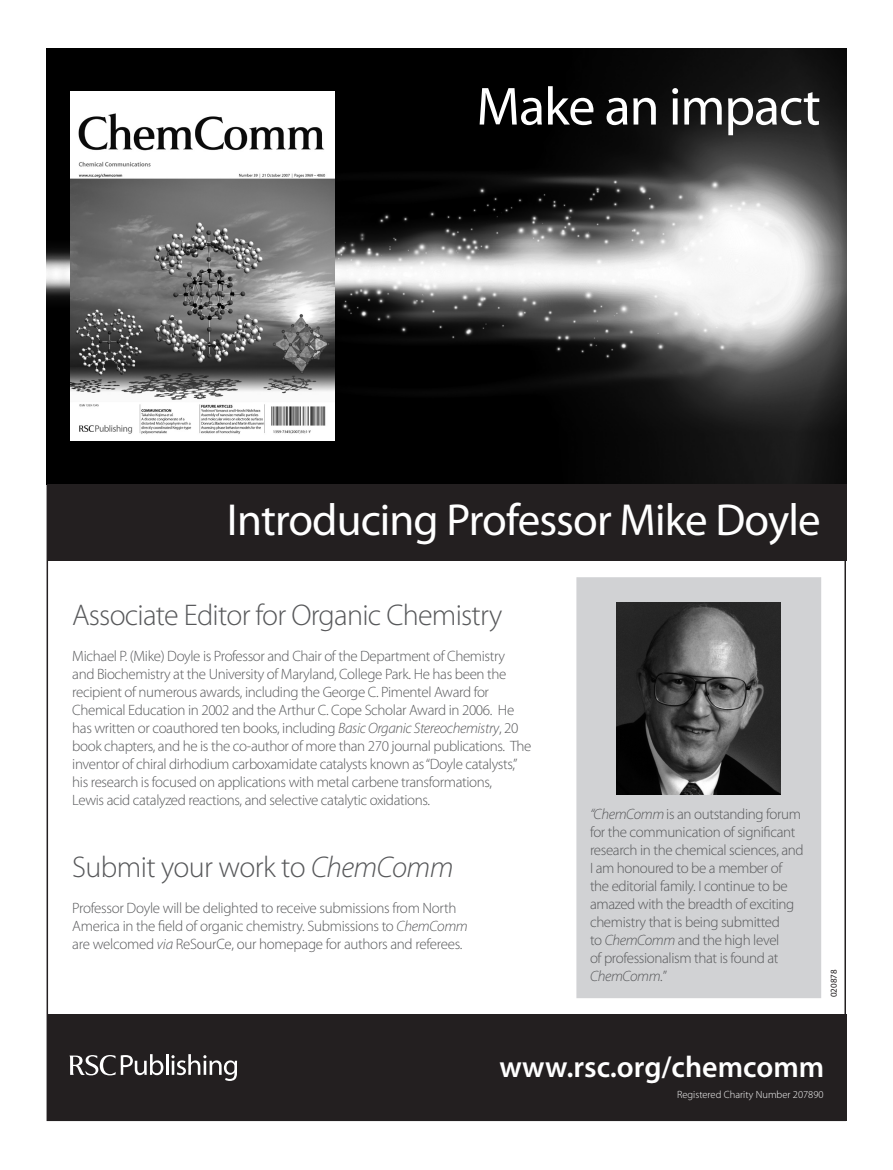
<style>
.page{position:relative;width:893px;height:1170px;background:#fff}
.page>*{position:absolute;margin:0;border:0;box-sizing:border-box;transform-origin:0 0}
.t1{font:54px "Myriad Pro";letter-spacing:-.02em;color:#fff}
.t2{font:45px "Myriad Pro";letter-spacing:-.02em;color:#fff}
.t3{font:300 30px "Myriad Pro";letter-spacing:-.025em;color:#57585a}
.t4{font:600 30px "Myriad Pro";color:#fff}
.t5{font:300 15px/18px "Myriad Pro";letter-spacing:-.025em;color:#57585a}
.t6{font:300 10.5px "Myriad Pro";color:#fff}
.t7{font:9px "Myriad Pro";color:#231f20}
.s1{font-style:italic}
</style>
<div class="page">
<div style="left:577px;top:577px;width:244px;height:420px;background:#d1d2d4"></div>
<img style="left:47px;top:49px;width:799px;height:435px">
<div style="left:47px;top:1014px;width:799px;height:106px;background:#231f20"></div>
<svg style="left:69px;top:1054px;width:94px;height:21px"></svg>
<hr style="left:166px;top:1054px;width:2px;height:20px;background:#fff">
<svg style="left:171px;top:1054px;width:66px;height:26px"></svg>
<div style="left:47px;top:484px;width:799px;height:77px;background:#231f20"></div>
<img style="left:71px;top:91px;width:263px;height:349px">
<img style="left:617px;top:602px;width:164px;height:192px">
<p class="t1" style="left:476px;top:73px;width:346px">Make an impact</p>
<p class="t2" style="left:227px;top:492px;width:595px">Introducing Professor Mike Doyle</p>
<p class="t3" style="left:72px;top:597px;width:432px">Associate Editor for Organic Chemistry</p>
<p class="t5" style="left:72px;top:647px;width:461px">Michael P. (Mike) Doyle is Professor and Chair of the Department of Chemistry<br>and Biochemistry at the University of Maryland, College Park. He has been the recipient of numerous awards, including the George C. Pimentel Award for Chemical Education in 2002 and the Arthur C. Cope Scholar Award in 2006. He has written or coauthored ten books, including <span class="s1">Basic Organic Stereochemistry</span>, 20 book chapters, and he is the co-author of more than 270 journal publications. The inventor of chiral dirhodium carboxamidate catalysts known as “Doyle catalysts,” his research is focused on applications with metal carbene transformations,<br>Lewis acid catalyzed reactions, and selective catalytic oxidations.</p>
<p class="t3" style="left:72px;top:849px;width:383px">Submit your work to <span class="s1">ChemComm</span></p>
<p class="t5" style="left:72px;top:899px;width:397px">Professor Doyle will be delighted to receive submissions from North<br>America in the field of organic chemistry. Submissions to <span class="s1">ChemComm </span>are welcomed <span class="s1">via</span> ReSourCe, our homepage for authors and referees.</p>
<p class="t5" style="left:590px;top:804px;width:215px"><span class="s1">“ChemComm</span> is an outstanding forum for the communication of significant research in the chemical sciences, and<br>I am honoured to be a member of the editorial family. I continue to be amazed with the breadth of exciting chemistry that is being submitted<br>to <span class="s1">ChemComm</span> and the high level<br>of professionalism that is found at<br><span class="s1">ChemComm.</span>”</p>
<p class="t7" style="left:828px;top:997px;width:29px;rotate:-90deg">020878</p>
<p class="t4" style="left:499px;top:1047px;width:326px">www.rsc.org/chemcomm</p>
<p class="t6" style="left:677px;top:1087px;width:148px">Registered Charity Number 207890</p>
</div>
